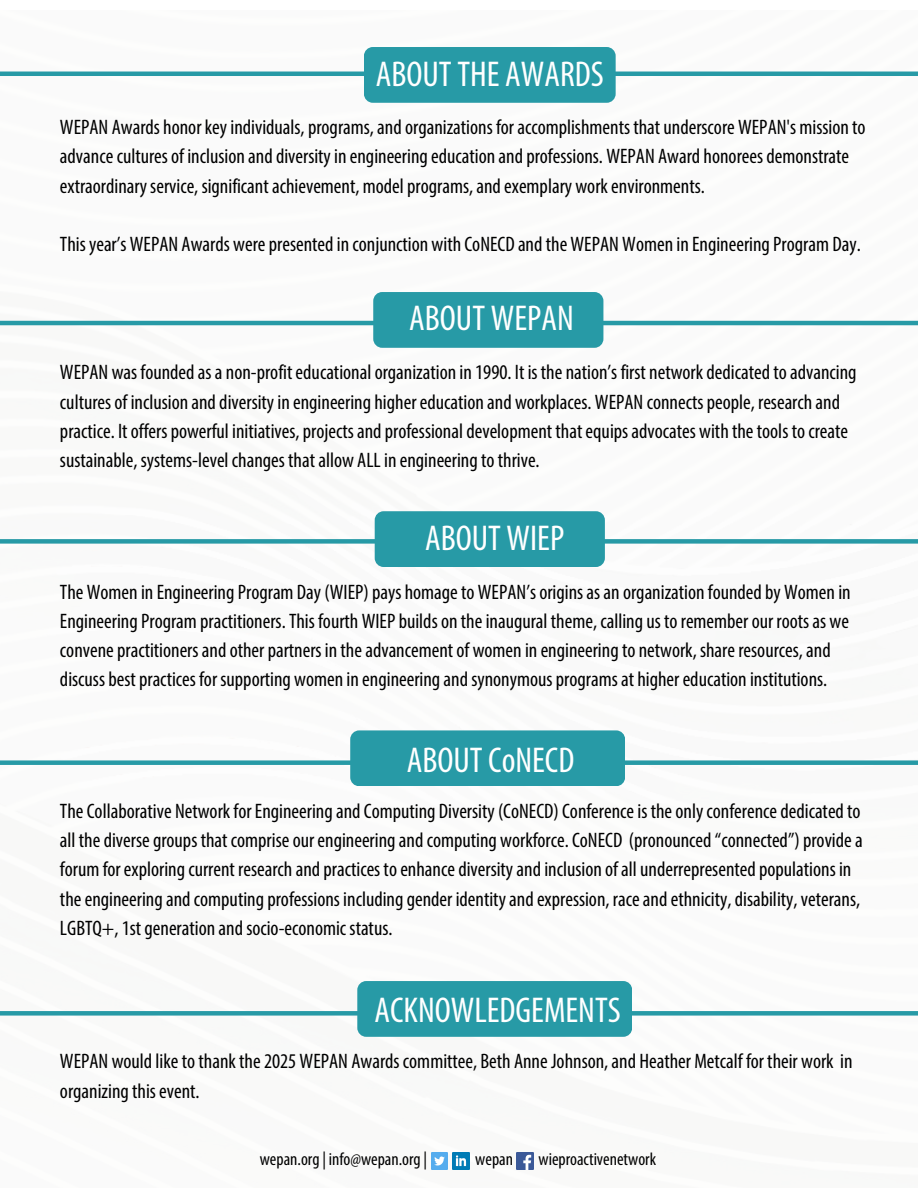
<style>
.page{position:relative;width:918px;height:1188px;background:#fff}
.page>*{position:absolute;margin:0;border:0;box-sizing:border-box;transform-origin:0 0}
.t1{font:condensed 36px "Myriad Pro";color:#fff}
.t2{font:condensed 21px/29.2px "Myriad Pro";color:#000}
.t3{font:condensed 18px "Myriad Pro";color:#000}
</style>
<div class="page">
<img style="left:517px;top:1153px;width:16px;height:16px">
<img style="left:453px;top:1153px;width:17px;height:16px">
<img style="left:431px;top:1153px;width:17px;height:16px">
<hr style="left:0;top:72px;width:918px;height:4px;background:#279aa6">
<div style="left:364px;top:47px;width:252px;height:56px;background:#279aa6;border-radius:9px"></div>
<div style="left:0;top:760px;width:918px;height:5px;background:#279aa6"></div>
<div style="left:350px;top:730px;width:275px;height:56px;background:#279aa6;border-radius:9px"></div>
<hr style="left:0;top:321px;width:918px;height:4px;background:#279aa6">
<div style="left:373px;top:292px;width:230px;height:56px;background:#279aa6;border-radius:9px"></div>
<div style="left:0;top:1011px;width:918px;height:5px;background:#279aa6"></div>
<div style="left:357px;top:981px;width:275px;height:56px;background:#279aa6;border-radius:9px"></div>
<div style="left:0;top:539px;width:918px;height:5px;background:#279aa6"></div>
<div style="left:375px;top:511px;width:230px;height:56px;background:#279aa6;border-radius:9px"></div>
<h1 class="t1" style="left:376px;top:59px;width:229px">ABOUT THE AWARDS</h1>
<p class="t2" style="left:60px;top:114px;width:807px">WEPAN Awards honor key individuals, programs, and organizations for accomplishments that underscore WEPAN's mission to advance cultures of inclusion and diversity in engineering education and professions. WEPAN Award honorees demonstrate extraordinary service, significant achievement, model programs, and exemplary work environments.</p>
<h3 class="t2" style="left:60px;top:231px;width:802px">This year’s WEPAN Awards were presented in conjunction with CoNECD and the WEPAN Women in Engineering Program Day.</h3>
<h1 class="t1" style="left:409px;top:303px;width:166px">ABOUT WEPAN</h1>
<p class="t2" style="left:60px;top:360px;width:798px">WEPAN was founded as a non-profit educational organization in 1990. It is the nation’s first network dedicated to advancing cultures of inclusion and diversity in engineering higher education and workplaces. WEPAN connects people, research and practice. It offers powerful initiatives, projects and professional development that equips advocates with the tools to create sustainable, systems-level changes that allow ALL in engineering to thrive.</p>
<h2 class="t1" style="left:425px;top:523px;width:141px">ABOUT WIEP</h2>
<p class="t2" style="left:60px;top:579px;width:792px">The Women in Engineering Program Day (WIEP) pays homage to WEPAN’s origins as an organization founded by Women in Engineering Program practitioners. This fourth WIEP builds on the inaugural theme, calling us to remember our roots as we convene practitioners and other partners in the advancement of women in engineering to network, share resources, and discuss best practices for supporting women in engineering and synonymous programs at higher education institutions.</p>
<h3 class="t1" style="left:407px;top:745px;width:169px">ABOUT CoNECD</h3>
<h1 class="t2" style="left:60px;top:798px;width:804px">The Collaborative Network for Engineering and Computing Diversity (CoNECD) Conference is the only conference dedicated to all the diverse groups that comprise our engineering and computing workforce. CoNECD (pronounced “connected”) provide a forum for exploring current research and practices to enhance diversity and inclusion of all underrepresented populations in the engineering and computing professions including gender identity and expression, race and ethnicity, disability, veterans, LGBTQ+, 1st generation and socio-economic status.</h1>
<h3 class="t1" style="left:374px;top:995px;width:248px">ACKNOWLEDGEMENTS</h3>
<h3 class="t2" style="left:60px;top:1049px;width:794px">WEPAN would like to thank the 2025 WEPAN Awards committee, Beth Anne Johnson, and Heather Metcalf for their work in organizing this event.</h3>
<p class="t3" style="left:260px;top:1152px;width:169px">wepan.org | info@wepan.org |</p>
<p class="t3" style="left:475px;top:1152px;width:39px">wepan</p>
<p class="t3" style="left:539px;top:1152px;width:119px">wieproactivenetwork</p>
</div>
